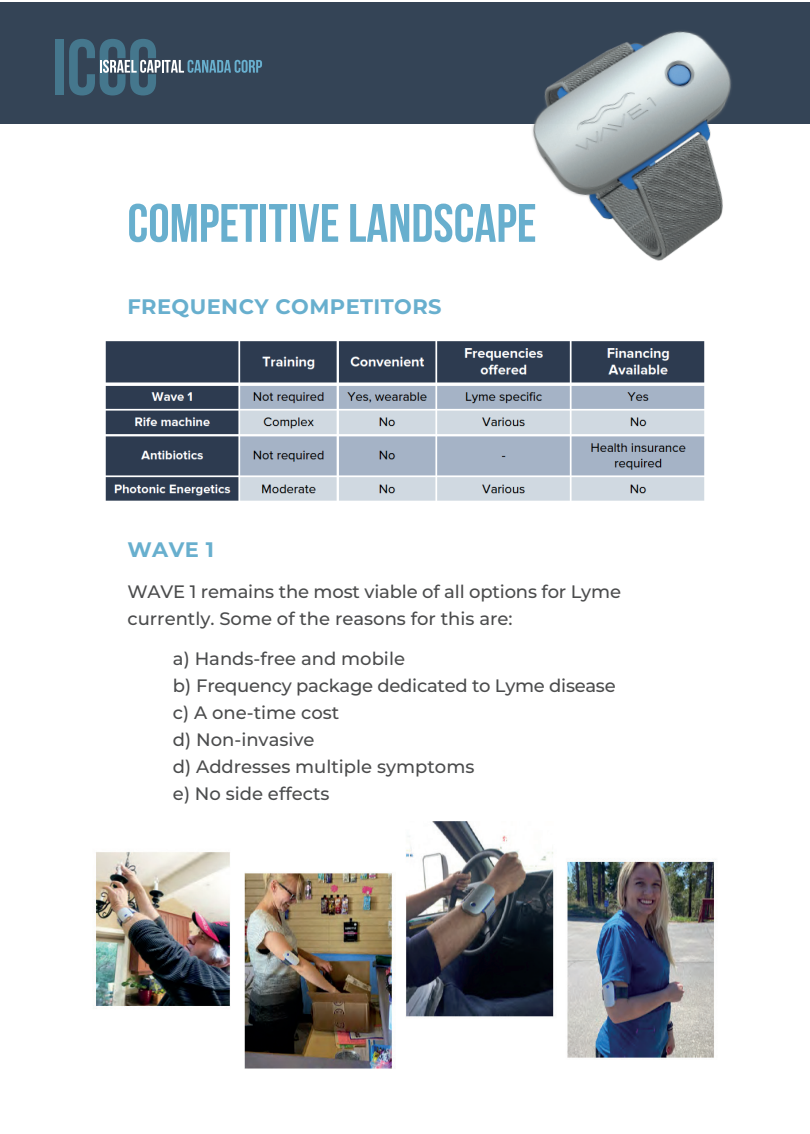
<style>
.page{position:relative;width:810px;height:1134px;background:#fff}
.page>*{position:absolute;margin:0;border:0;box-sizing:border-box;transform-origin:0 0}
.t1{font:54px "Bebas Neue";color:#68afce}
.t2{font:700 21px "Montserrat";letter-spacing:.02em;color:#68afce}
.t3{font:500 18px/27px "Montserrat";color:#4b4c4d}
</style>
<div class="page">
<img style="left:96px;top:821px;width:618px;height:248px">
<div style="left:0;top:2px;width:810px;height:121px;background:#344456"></div>
<div style="left:55px;top:39px;width:8px;height:56px;background:#45778d"></div>
<svg style="left:69px;top:39px;width:193px;height:56px"></svg>
<img style="left:105px;top:341px;width:600px;height:160px">
<img style="left:496px;top:31px;width:284px;height:230px">
<h1 class="t1" style="left:127px;top:194px;width:411px">COMPETITIVE LANDSCAPE</h1>
<p class="t2" style="left:127px;top:291px;width:316px">FREQUENCY COMPETITORS</p>
<p class="t2" style="left:127px;top:534px;width:88px">WAVE 1</p>
<p class="t3" style="left:127px;top:577px;width:495px">WAVE 1 remains the most viable of all options for Lyme currently. Some of the reasons for this are:</p>
<p class="t3" style="left:173px;top:644px;width:444px">a) Hands-free and mobile<br>b) Frequency package dedicated to Lyme disease c) A one-time cost<br>d) Non-invasive<br>d) Addresses multiple symptoms<br>e) No side effects</p>
</div>
